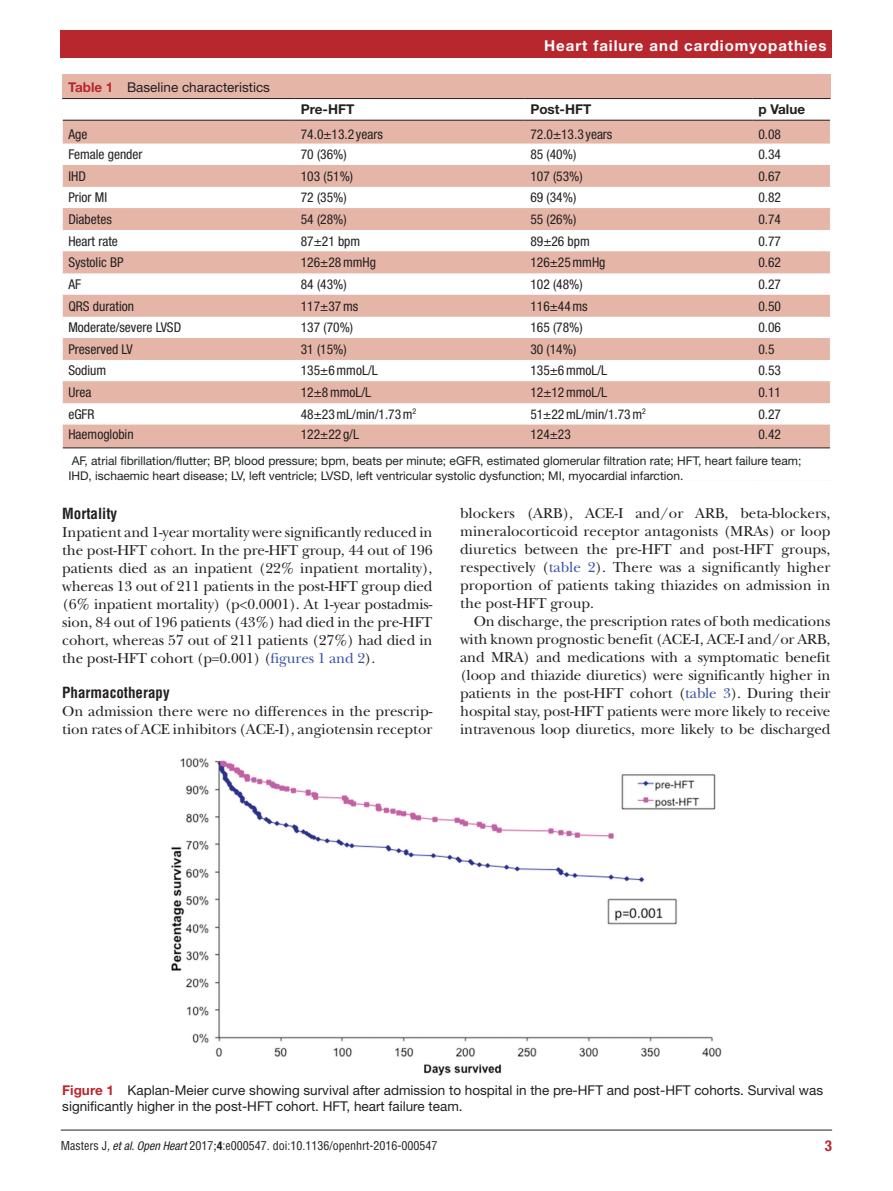
<style>
.page{position:relative;width:893px;height:1191px;background:#fff}
.page>*{position:absolute;margin:0;border:0;box-sizing:border-box;transform-origin:0 0}
.t1{font:15px/18px "New Baskerville";color:#231f20;text-align:justify}
.t2{font:700 15px "Helvetica Neue LT Std";letter-spacing:.065em;color:#fff}
.t3{font:700 condensed 15px "Helvetica";color:#231f20}
.t4{font:700 condensed 15px "Helvetica Neue LT Std";color:#b8272d}
.t5{font:condensed 13.5px "Helvetica Neue LT Std";color:#231f20}
.t6{font:13.5px/16.2px "Helvetica Neue LT Std";color:#231f20}
.t7{font:700 13.5px "Helvetica Neue LT Std";color:#231f20}
.t8{font:12px/15px "Helvetica Neue LT Std";color:#231f20}
.t9{font:condensed 12px "Helvetica LT Std";color:#231f20}
.s1{font-weight:700;color:#b8272d}
.s2{color:#3853a3}
.s3{font-family:"Helvetica Neue LT Std";font-style:italic}
.s4{font-family:"Helvetica Neue LT Std";font-stretch:normal}
.s5{font-family:"Helvetica Neue LT Std";font-weight:700}
</style>
<div class="page">
<div style="left:61px;top:31px;width:771px;height:27px;background:#b8272d"></div>
<hr style="left:61px;top:1129px;width:771px;height:1px;background:#231f20">
<div style="left:62px;top:74px;width:768px;height:407px;background:#e5b6a8"></div>
<div style="left:63px;top:99px;width:767px;height:381px;background:#fff"></div>
<svg style="left:63px;top:121px;width:767px;height:326px"></svg>
<hr style="left:62px;top:98px;width:233px;height:1px;background:#231f20">
<hr style="left:62px;top:120px;width:233px;height:1px;background:#231f20">
<hr style="left:295px;top:98px;width:229px;height:1px;background:#231f20">
<hr style="left:295px;top:120px;width:229px;height:1px;background:#231f20">
<hr style="left:524px;top:98px;width:228px;height:1px;background:#231f20">
<hr style="left:524px;top:120px;width:228px;height:1px;background:#231f20">
<hr style="left:752px;top:98px;width:78px;height:1px;background:#231f20">
<hr style="left:752px;top:120px;width:78px;height:1px;background:#231f20">
<hr style="left:295px;top:447px;width:229px;height:1px;background:#231f20">
<hr style="left:524px;top:447px;width:228px;height:1px;background:#231f20">
<hr style="left:62px;top:447px;width:233px;height:1px;background:#231f20">
<hr style="left:752px;top:447px;width:78px;height:1px;background:#231f20">
<hr style="left:62px;top:480px;width:233px;height:1px;background:#fff">
<hr style="left:295px;top:480px;width:229px;height:1px;background:#fff">
<hr style="left:524px;top:480px;width:228px;height:1px;background:#fff">
<hr style="left:752px;top:480px;width:78px;height:1px;background:#fff">
<svg style="left:62px;top:99px;width:1px;height:349px"></svg>
<hr style="left:62px;top:448px;width:1px;height:32px;background:#fff">
<svg style="left:830px;top:120px;width:1px;height:328px"></svg>
<img style="left:171px;top:758px;width:551px;height:318px">
<p class="t6" style="left:68px;top:79px;width:203px"><span class="s1">Table 1</span> Baseline characteristics</p>
<p class="t2" style="left:544px;top:36px;width:284px">Heart failure and cardiomyopathies</p>
<p class="t7" style="left:301px;top:101px;width:55px">Pre-HFT</p>
<p class="t7" style="left:530px;top:101px;width:63px">Post-HFT</p>
<p class="t7" style="left:758px;top:101px;width:48px">p Value</p>
<p class="t5" style="left:68px;top:126px;width:20px">Age</p>
<p class="t5" style="left:301px;top:126px;width:84px">74.0±13.2 years</p>
<p class="t5" style="left:530px;top:126px;width:84px">72.0±13.3 years</p>
<p class="t5" style="left:758px;top:126px;width:24px">0.08</p>
<p class="t5" style="left:68px;top:146px;width:76px">Female gender</p>
<p class="t5" style="left:301px;top:146px;width:47px">70 (36%)</p>
<p class="t5" style="left:530px;top:146px;width:47px">85 (40%)</p>
<p class="t5" style="left:758px;top:146px;width:24px">0.34</p>
<p class="t5" style="left:68px;top:168px;width:19px">IHD</p>
<p class="t5" style="left:301px;top:168px;width:54px">103 (51%)</p>
<p class="t5" style="left:530px;top:168px;width:54px">107 (53%)</p>
<p class="t5" style="left:758px;top:168px;width:24px">0.67</p>
<p class="t5" style="left:68px;top:190px;width:40px">Prior MI</p>
<p class="t5" style="left:301px;top:190px;width:47px">72 (35%)</p>
<p class="t5" style="left:530px;top:190px;width:47px">69 (34%)</p>
<p class="t5" style="left:758px;top:190px;width:24px">0.82</p>
<p class="t5" style="left:68px;top:211px;width:45px">Diabetes</p>
<p class="t5" style="left:301px;top:211px;width:47px">54 (28%)</p>
<p class="t5" style="left:530px;top:211px;width:47px">55 (26%)</p>
<p class="t5" style="left:758px;top:211px;width:24px">0.74</p>
<p class="t5" style="left:68px;top:233px;width:51px">Heart rate</p>
<p class="t5" style="left:301px;top:233px;width:61px">87±21 bpm</p>
<p class="t5" style="left:530px;top:233px;width:61px">89±26 bpm</p>
<p class="t5" style="left:758px;top:233px;width:24px">0.77</p>
<p class="t5" style="left:68px;top:255px;width:57px">Systolic BP</p>
<p class="t5" style="left:301px;top:255px;width:77px">126±28mmHg</p>
<p class="t5" style="left:530px;top:255px;width:77px">126±25mmHg</p>
<p class="t5" style="left:758px;top:255px;width:24px">0.62</p>
<p class="t5" style="left:68px;top:276px;width:14px">AF</p>
<p class="t5" style="left:301px;top:276px;width:47px">84 (43%)</p>
<p class="t5" style="left:530px;top:276px;width:54px">102 (48%)</p>
<p class="t5" style="left:758px;top:276px;width:24px">0.27</p>
<p class="t5" style="left:68px;top:298px;width:67px">QRS duration</p>
<p class="t5" style="left:301px;top:298px;width:59px">117±37ms</p>
<p class="t5" style="left:530px;top:298px;width:59px">116±44ms</p>
<p class="t5" style="left:758px;top:298px;width:24px">0.50</p>
<p class="t5" style="left:68px;top:319px;width:114px">Moderate/severe LVSD</p>
<p class="t5" style="left:301px;top:319px;width:54px">137 (70%)</p>
<p class="t5" style="left:530px;top:319px;width:54px">165 (78%)</p>
<p class="t5" style="left:758px;top:319px;width:24px">0.06</p>
<p class="t5" style="left:68px;top:341px;width:66px">Preserved LV</p>
<p class="t5" style="left:301px;top:341px;width:47px">31 (15%)</p>
<p class="t5" style="left:530px;top:341px;width:47px">30 (14%)</p>
<p class="t5" style="left:758px;top:341px;width:18px">0.5</p>
<p class="t5" style="left:68px;top:363px;width:39px">Sodium</p>
<p class="t5" style="left:301px;top:363px;width:78px">135±6mmoL/L</p>
<p class="t5" style="left:530px;top:363px;width:78px">135±6mmoL/L</p>
<p class="t5" style="left:758px;top:363px;width:24px">0.53</p>
<p class="t5" style="left:68px;top:384px;width:24px">Urea</p>
<p class="t5" style="left:301px;top:384px;width:72px">12±8mmoL/L</p>
<p class="t5" style="left:530px;top:384px;width:78px">12±12mmoL/L</p>
<p class="t5" style="left:758px;top:384px;width:24px">0.11</p>
<p class="t5" style="left:68px;top:406px;width:28px">eGFR</p>
<p class="t5" style="left:301px;top:406px;width:117px">48±23mL/min/1.73m<sup>2</sup></p>
<p class="t5" style="left:530px;top:406px;width:117px">51±22mL/min/1.73m<sup>2</sup></p>
<p class="t5" style="left:758px;top:406px;width:24px">0.27</p>
<p class="t5" style="left:68px;top:426px;width:67px">Haemoglobin</p>
<p class="t5" style="left:301px;top:426px;width:60px">122±22 g/L</p>
<p class="t5" style="left:530px;top:426px;width:42px">124±23</p>
<p class="t5" style="left:758px;top:426px;width:24px">0.42</p>
<p class="t8" style="left:68px;top:453px;width:734px">AF, atrial fibrillation/flutter; BP, blood pressure; bpm, beats per minute; eGFR, estimated glomerular filtration rate; HFT, heart failure team;<br>IHD, ischaemic heart disease; LV, left ventricle; LVSD, left ventricular systolic dysfunction; MI, myocardial infarction.</p>
<p class="t3" style="left:62px;top:504px;width:57px">Mortality</p>
<p class="t1" style="left:62px;top:523px;width:372px">Inpatient and 1-year mortality were significantly reduced in the post-HFT cohort. In the pre-HFT group, 44 out of 196 patients died as an inpatient (22% inpatient mortality), whereas 13 out of 211 patients in the post-HFT group died (6% inpatient mortality) (p&lt;0.0001). At 1-year postadmis&shy;sion, 84 out of 196 patients (43%) had died in the pre-HFT cohort, whereas 57 out of 211 patients (27%) had died in the post-HFT cohort (p=0.001) (<span class="s2">figures 1 and 2</span>).</p>
<p class="t3" style="left:62px;top:682px;width:109px">Pharmacotherapy</p>
<p class="t1" style="left:62px;top:702px;width:372px">On admission there were no differences in the prescrip&shy;tion rates of ACE inhibitors (ACE-I), angiotensin receptor</p>
<p class="t1" style="left:460px;top:504px;width:372px">blockers (ARB), ACE-I and/or ARB, beta-blockers, mineralocorticoid receptor antagonists (MRAs) or loop diuretics between the pre-HFT and post-HFT groups, respectively (<span class="s2">table 2</span>). There was a significantly higher proportion of patients taking thiazides on admission in the post-HFT group.</p>
<p class="t1" style="left:460px;top:612px;width:372px;text-indent:14px">On discharge, the prescription rates of both medications with known prognostic benefit (ACE-I, ACE-I and/or ARB, and MRA) and medications with a symptomatic benefit (loop and thiazide diuretics) were significantly higher in patients in the post-HFT cohort (<span class="s2">table 3</span>). During their hospital stay, post-HFT patients were more likely to receive intravenous loop diuretics, more likely to be discharged</p>
<p class="t6" style="left:62px;top:1081px;width:762px"><span class="s1">Figure 1</span> Kaplan-Meier curve showing survival after admission to hospital in the pre-HFT and post-HFT cohorts. Survival was significantly higher in the post-HFT cohort. HFT, heart failure team.</p>
<p class="t9" style="left:61px;top:1137px;width:378px">Masters J<span class="s3">, et al. Open Heart</span> 2017<span class="s4">;</span><span class="s5">4</span>:e000547. doi:10.1136/openhrt-2016-000547</p>
<p class="t4" style="left:825px;top:1136px;width:9px">3</p>
</div>
